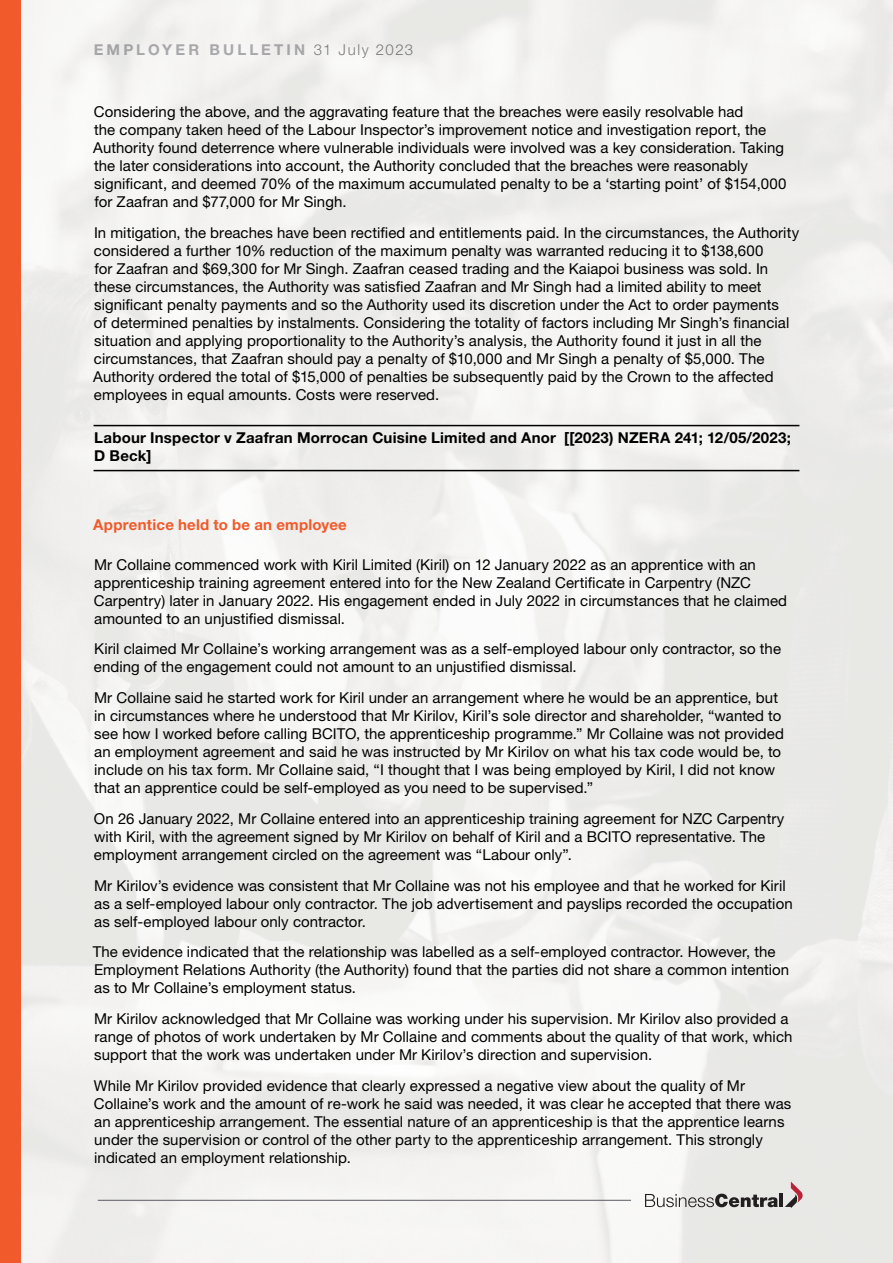
<style>
.page{position:relative;width:893px;height:1263px;background:#fff}
.page>*{position:absolute;margin:0;border:0;box-sizing:border-box;transform-origin:0 0}
.t1{font:15px/18px "Helvetica Neue LT Pro";letter-spacing:.005em;color:#000}
.t2{font:700 15px/18px "Helvetica Neue LT Pro";letter-spacing:.015em;color:#000}
.t3{font:700 15px "Helvetica Neue LT Pro";letter-spacing:.015em;color:#f15a2a}
.t4{font:700 15px "Helvetica Neue LT Pro";letter-spacing:.21em;color:#5c5b63}
.s1{font-weight:300;color:#000}
</style>
<div class="page">
<img style="left:21px;top:0;width:872px;height:1263px">
<hr style="left:98px;top:1200px;width:533px;height:1px;background:#5c5b63">
<svg style="left:645px;top:1194px;width:133px;height:13px;background:#a19f9e"></svg>
<hr style="left:779px;top:1194px;width:4px;height:13px;background:#231f20">
<svg style="left:785px;top:1181px;width:18px;height:27px"></svg>
<div style="left:0;top:0;width:21px;height:1263px;background:#f15a2a"></div>
<hr style="left:94px;top:425px;width:705px;height:1px;background:#000">
<hr style="left:94px;top:470px;width:705px;height:1px;background:#000">
<p class="t4" style="left:94px;top:41px;width:321px">EMPLOYER BULLETIN <span class="s1">31 July 2023</span></p>
<p class="t1" style="left:93px;top:102px;width:695px">Considering the above, and the aggravating feature that the breaches were easily resolvable had<br>the company taken heed of the Labour Inspector’s improvement notice and investigation report, the Authority found deterrence where vulnerable individuals were involved was a key consideration. Taking the later considerations into account, the Authority concluded that the breaches were reasonably significant, and deemed 70% of the maximum accumulated penalty to be a ‘starting point’ of $154,000 for Zaafran and $77,000 for Mr Singh.</p>
<p class="t1" style="left:93px;top:223px;width:707px">In mitigation, the breaches have been rectified and entitlements paid. In the circumstances, the Authority considered a further 10% reduction of the maximum penalty was warranted reducing it to $138,600<br>for Zaafran and $69,300 for Mr Singh. Zaafran ceased trading and the Kaiapoi business was sold. In these circumstances, the Authority was satisfied Zaafran and Mr Singh had a limited ability to meet significant penalty payments and so the Authority used its discretion under the Act to order payments<br>of determined penalties by instalments. Considering the totality of factors including Mr Singh’s financial situation and applying proportionality to the Authority’s analysis, the Authority found it just in all the circumstances, that Zaafran should pay a penalty of $10,000 and Mr Singh a penalty of $5,000. The Authority ordered the total of $15,000 of penalties be subsequently paid by the Crown to the affected employees in equal amounts. Costs were reserved.</p>
<p class="t2" style="left:94px;top:429px;width:698px">Labour Inspector v Zaafran Morrocan Cuisine Limited and Anor [[2023) NZERA 241; 12/05/2023;<br>D Beck]</p>
<p class="t3" style="left:93px;top:516px;width:255px">Apprentice held to be an employee</p>
<p class="t1" style="left:94px;top:555px;width:695px">Mr Collaine commenced work with Kiril Limited (Kiril) on 12 January 2022 as an apprentice with an apprenticeship training agreement entered into for the New Zealand Certificate in Carpentry (NZC Carpentry) later in January 2022. His engagement ended in July 2022 in circumstances that he claimed amounted to an unjustified dismissal.</p>
<p class="t1" style="left:94px;top:640px;width:689px">Kiril claimed Mr Collaine’s working arrangement was as a self-employed labour only contractor, so the ending of the engagement could not amount to an unjustified dismissal.</p>
<p class="t1" style="left:94px;top:688px;width:691px">Mr Collaine said he started work for Kiril under an arrangement where he would be an apprentice, but in circumstances where he understood that Mr Kirilov, Kiril’s sole director and shareholder, “wanted to see how I worked before calling BCITO, the apprenticeship programme.” Mr Collaine was not provided an employment agreement and said he was instructed by Mr Kirilov on what his tax code would be, to include on his tax form. Mr Collaine said, “I thought that I was being employed by Kiril, I did not know that an apprentice could be self-employed as you need to be supervised.”</p>
<p class="t1" style="left:94px;top:809px;width:692px">On 26 January 2022, Mr Collaine entered into an apprenticeship training agreement for NZC Carpentry with Kiril, with the agreement signed by Mr Kirilov on behalf of Kiril and a BCITO representative. The employment arrangement circled on the agreement was “Labour only”.</p>
<p class="t1" style="left:94px;top:876px;width:700px">Mr Kirilov’s evidence was consistent that Mr Collaine was not his employee and that he worked for Kiril as a self-employed labour only contractor. The job advertisement and payslips recorded the occupation as self-employed labour only contractor.</p>
<p class="t1" style="left:93px;top:943px;width:698px">The evidence indicated that the relationship was labelled as a self-employed contractor. However, the<br>Employment Relations Authority (the Authority) found that the parties did not share a common intention as to Mr Collaine’s employment status.</p>
<p class="t1" style="left:94px;top:1009px;width:700px">Mr Kirilov acknowledged that Mr Collaine was working under his supervision. Mr Kirilov also provided a range of photos of work undertaken by Mr Collaine and comments about the quality of that work, which support that the work was undertaken under Mr Kirilov’s direction and supervision.</p>
<p class="t1" style="left:94px;top:1076px;width:699px">While Mr Kirilov provided evidence that clearly expressed a negative view about the quality of Mr Collaine’s work and the amount of re-work he said was needed, it was clear he accepted that there was an apprenticeship arrangement. The essential nature of an apprenticeship is that the apprentice learns under the supervision or control of the other party to the apprenticeship arrangement. This strongly indicated an employment relationship.</p>
</div>
